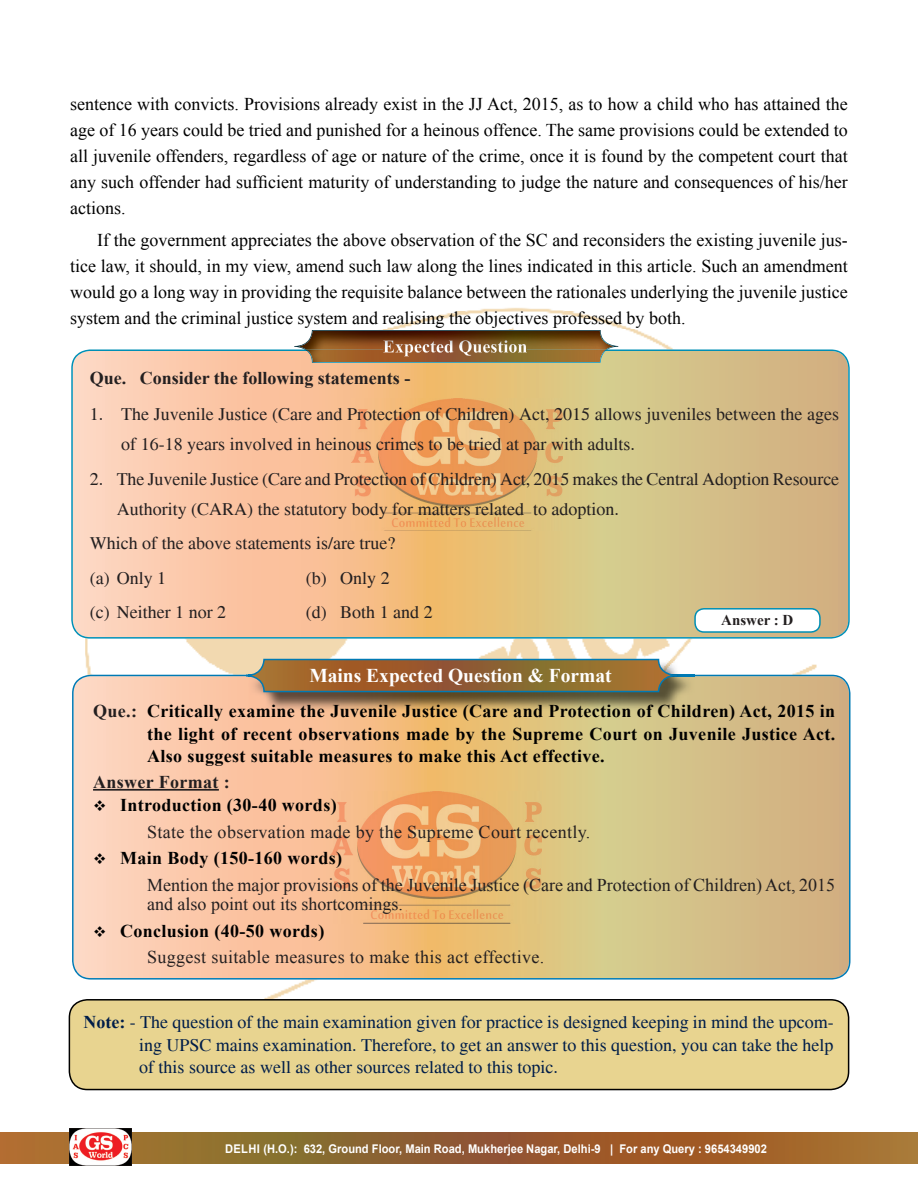
<style>
.page{position:relative;width:918px;height:1188px;background:#fff}
.page>*{position:absolute;margin:0;border:0;box-sizing:border-box;transform-origin:0 0}
.t1{font:700 19.5px "Times New Roman";color:#fff}
.t2{font:18px/26px "Times New Roman";color:#000;text-align:justify}
.t3{font:18px/30.6px "Times";color:#231f20}
.t4{font:18px/22.5px "Times";color:#001d49;text-align:justify}
.t5{font:700 18px/22.5px "Times New Roman";letter-spacing:.02em;color:#000;text-align:justify}
.t6{font:18px/26.5px "Times New Roman";letter-spacing:.02em;color:#231f20}
.t7{font:18px/26.5px "Times New Roman";color:#231f20}
.t8{font:700 18px "Times New Roman";color:#231f20}
.t9{font:700 18px "Times New Roman";letter-spacing:.02em;color:#231f20}
.t10{font:700 15px "Times New Roman";color:#231f20}
.t11{font:700 12px "Arial";color:#fff;scale:.93 1}
.s1{color:#231f20}
.s2{color:#000}
.s3{font-weight:700;color:#000}
.s4{font-family:"Times New Roman";font-weight:700}
</style>
<div class="page">
<img style="left:85px;top:308px;width:757px;height:694px">
<img style="left:85px;top:312px;width:599px;height:16px">
<svg style="left:0;top:1133px;width:918px;height:30px;background:#99652e"></svg>
<img style="left:70px;top:1129px;width:62px;height:37px">
<svg style="left:71px;top:349px;width:779px;height:290px;background:#e5c294"></svg>
<img style="left:352px;top:399px;width:211px;height:132px">
<img style="left:306px;top:351px;width:300px;height:12px">
<img style="left:383px;top:351px;width:144px;height:5px">
<img style="left:294px;top:330px;width:324px;height:20px">
<img style="left:305px;top:350px;width:303px;height:1px">
<div style="left:695px;top:609px;width:125px;height:23px;background:#fff;border-radius:9px"></div>
<div style="left:694px;top:608px;width:127px;height:25px;border:2px solid #008fb5;border-radius:9px"></div>
<svg style="left:72px;top:675px;width:779px;height:305px;background:#e5c293"></svg>
<img style="left:249px;top:661px;width:446px;height:50px">
<img style="left:678px;top:675px;width:17px;height:1px">
<svg style="left:245px;top:658px;width:433px;height:35px;background:#8f6e44"></svg>
<img style="left:331px;top:792px;width:211px;height:131px">
<hr style="left:93px;top:789px;width:126px;height:2px;background:#231f20">
<div style="left:69px;top:1000px;width:780px;height:90px;background:#e8d490;border-radius:18px"></div>
<div style="left:69px;top:999px;width:780px;height:91px;border:2px solid #000;border-radius:18px"></div>
<p class="t2" style="left:70px;top:90px;width:779px">sentence with convicts. Provisions already exist in the JJ Act, 2015, as to how a child who has attained the age of 16 years could be tried and punished for a heinous offence. The same provisions could be extended to all juvenile offenders, regardless of age or nature of the crime, once it is found by the competent court that any such offender had sufficient maturity of understanding to judge the nature and consequences of his/her actions.</p>
<p class="t2" style="left:70px;top:227px;width:779px;text-indent:27px">If the government appreciates the above observation of the SC and reconsiders the existing juvenile jus&shy;tice law, it should, in my view, amend such law along the lines indicated in this article. Such an amendment would go a long way in providing the requisite balance between the rationales underlying the juvenile justice system and the criminal justice system and realising the objectives professed by both.</p>
<p class="t8" style="left:90px;top:365px;width:322px">Que. Consider the following statements -</p>
<p class="t3" style="left:121px;top:398px;width:720px;text-indent:-32px">1. The Juvenile Justice (Care and Protection of Children) Act, 2015 allows juveniles between the ages of 16-18 years involved in heinous crimes to be tried at par with adults.</p>
<p class="t3" style="left:117px;top:463px;width:724px;text-indent:-27px">2. The Juvenile Justice (Care and Protection of Children) Act, 2015 makes the Central Adoption Resource<br>Authority (CARA) the statutory body for matters related to adoption.</p>
<p class="t3" style="left:90px;top:526px;width:307px;line-height:34.3px">Which of the above statements is/are true? (a) Only 1</p>
<p class="t3" style="left:306px;top:563px;width:85px">(b) Only 2</p>
<p class="t3" style="left:90px;top:597px;width:138px">(c) Neither 1 nor 2</p>
<p class="t3" style="left:306px;top:597px;width:128px">(d) Both 1 and 2</p>
<p class="t10" style="left:721px;top:610px;width:74px">Answer : D</p>
<p class="t1" style="left:309px;top:662px;width:304px">Mains Expected Question &amp; Format</p>
<p class="t5" style="left:147px;top:699px;width:690px;text-indent:-54px"><span class="s1">Que.:</span> Critically examine the Juvenile Justice (Care and Protection of Children) Act, 2015 in the light of recent observations made by the Supreme Court on Juvenile Justice Act.<br>Also suggest suitable measures to make this Act effective.</p>
<p class="t9" style="left:93px;top:769px;width:138px">Answer Format :</p>
<p class="t6" style="left:147px;top:792px;width:445px;text-indent:-54px"><span class="s2">❖</span> <span class="s3">Introduction (30-40 words)<br></span>State the observation made by the Supreme Court recently.</p>
<p class="t7" style="left:147px;top:845px;width:690px;text-indent:-54px"><span class="s2">❖</span> <span class="s3">Main Body (150-160 words)<br></span>Mention the major provisions of the Juvenile Justice (Care and Protection of Children) Act, 2015</p>
<p class="t7" style="left:147px;top:891px;width:258px">and also point out its shortcomings.</p>
<p class="t6" style="left:147px;top:917px;width:399px;text-indent:-54px"><span class="s2">❖</span> <span class="s3">Conclusion (40-50 words)<br></span>Suggest suitable measures to make this act effective.</p>
<p class="t4" style="left:139px;top:1011px;width:696px;text-indent:-55px"><span class="s4">Note:</span> - The question of the main examination given for practice is designed keeping in mind the upcom&shy;ing UPSC mains examination. Therefore, to get an answer to this question, you can take the help of this source as well as other sources related to this topic.</p>
<p class="t11" style="left:225px;top:1140px;width:584px">DELHI (H.O.): 632, Ground Floor, Main Road, Mukherjee Nagar, Delhi-9 | For any Query : 9654349902</p>
</div>
